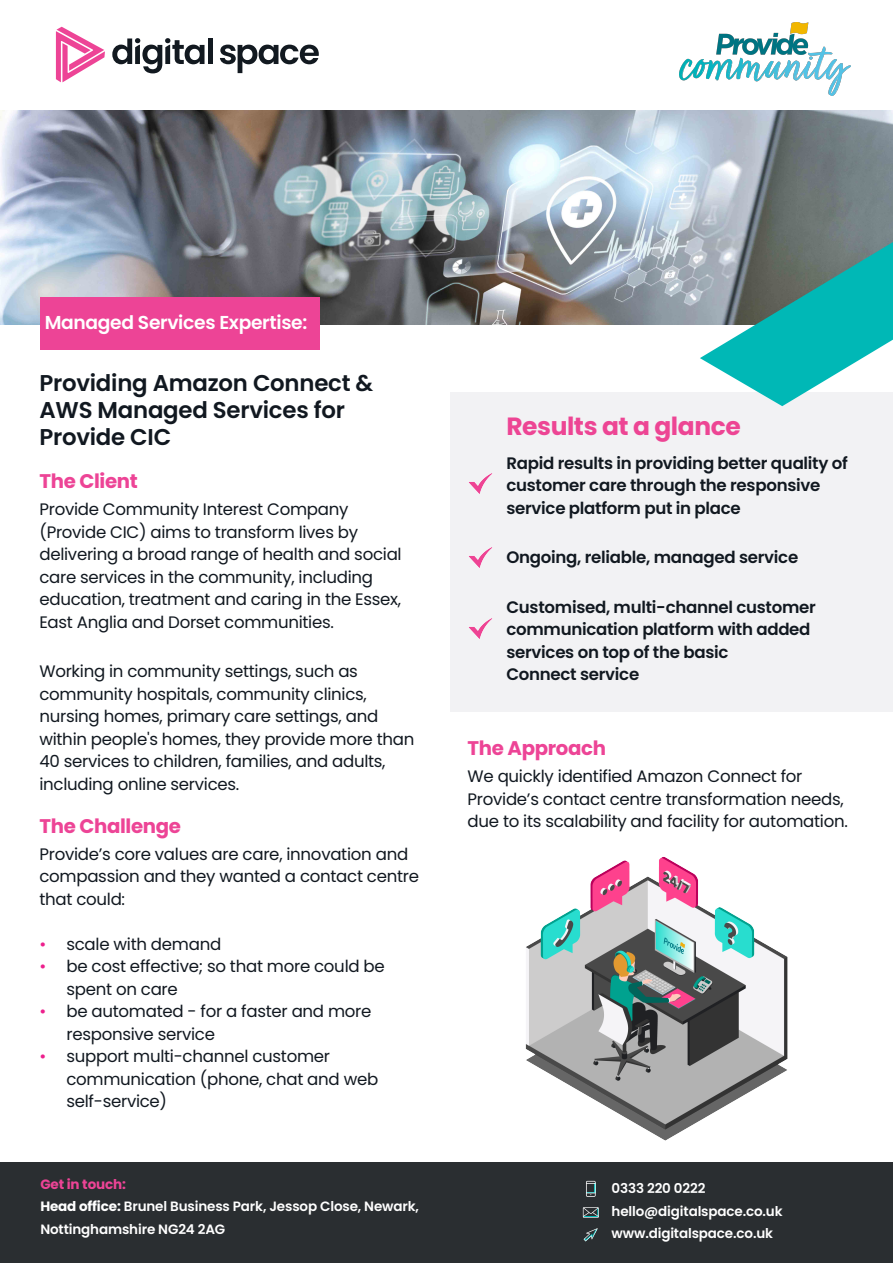
<style>
.page{position:relative;width:893px;height:1263px;background:#fff}
.page>*{position:absolute;margin:0;border:0;box-sizing:border-box;transform-origin:0 0}
.t1{font:700 24.9px "Poppins";letter-spacing:-.015em;color:#ed4594}
.t2{font:600 22.8px/27px "Poppins";letter-spacing:-.01em;color:#111820}
.t3{font:700 19.65px "Poppins";letter-spacing:-.015em;color:#ed4496}
.t4{font:600 18.75px "Poppins";letter-spacing:-.015em;color:#fff}
.t5{font:16.65px/22.5px "Poppins";letter-spacing:-.015em;color:#111820}
.t6{font:600 16.65px/22.5px "Poppins";letter-spacing:-.015em;color:#111820}
.t7{font:600 13.5px/22.5px "Poppins";letter-spacing:-.01em;color:#fff}
.s1{color:#ed208d}
.s2{font-weight:700;color:#ed4496}
.s3{font-weight:700}
</style>
<div class="page">
<div style="left:451px;top:392px;width:442px;height:320px;background:#f2f2f4"></div>
<img style="left:0;top:110px;width:893px;height:214px">
<div style="left:0;top:1162px;width:893px;height:101px;background:#2a2e31"></div>
<div style="left:208px;top:38px;width:5px;height:26px;background:#121920"></div>
<svg style="left:220px;top:45px;width:99px;height:28px"></svg>
<svg style="left:112px;top:38px;width:93px;height:35px"></svg>
<svg style="left:56px;top:27px;width:49px;height:55px"></svg>
<svg style="left:586px;top:1181px;width:10px;height:16px"></svg>
<svg style="left:583px;top:1207px;width:16px;height:11px"></svg>
<svg style="left:584px;top:1228px;width:14px;height:13px"></svg>
<div style="left:40px;top:298px;width:280px;height:52px;background:#ed4496"></div>
<svg style="left:700px;top:172px;width:193px;height:234px;background:#66a7a7"></svg>
<img style="left:469px;top:473px;width:24px;height:21px">
<img style="left:469px;top:547px;width:24px;height:21px">
<img style="left:469px;top:618px;width:24px;height:21px">
<img style="left:525px;top:857px;width:263px;height:284px">
<img style="left:680px;top:23px;width:171px;height:72px">
<p class="t4" style="left:45px;top:312px;width:264px">Managed Services Expertise:</p>
<h2 class="t2" style="left:39px;top:370px;width:335px">Providing Amazon Connect &amp;<br>AWS Managed Services for<br>Provide CIC</h2>
<p class="t3" style="left:39px;top:470px;width:100px">The Client</p>
<p class="t5" style="left:39px;top:498px;width:364px">Provide Community Interest Company (Provide CIC) aims to transform lives by delivering a broad range of health and social care services in the community, including education, treatment and caring in the Essex, East Anglia and Dorset communities.</p>
<p class="t5" style="left:39px;top:660px;width:377px">Working in community settings, such as community hospitals, community clinics, nursing homes, primary care settings, and within people's homes, they provide more than 40 services to children, families, and adults, including online services.</p>
<p class="t3" style="left:39px;top:814px;width:143px">The Challenge</p>
<p class="t5" style="left:39px;top:843px;width:381px">Provide’s core values are care, innovation and compassion and they wanted a contact centre that could:</p>
<p class="t5" style="left:39px;top:933px;width:183px"><span class="s1">•</span> scale with demand</p>
<p class="t5" style="left:66px;top:955px;width:320px;text-indent:-27px"><span class="s1">•</span> be cost effective; so that more could be spent on care</p>
<p class="t5" style="left:66px;top:1000px;width:306px;text-indent:-27px"><span class="s1">•</span> be automated - for a faster and more responsive service</p>
<p class="t5" style="left:66px;top:1045px;width:313px;text-indent:-27px"><span class="s1">•</span> support multi-channel customer communication (phone, chat and web self-service)</p>
<h1 class="t1" style="left:506px;top:411px;width:236px">Results at a glance</h1>
<p class="t6" style="left:506px;top:452px;width:343px">Rapid results in providing better quality of customer care through the responsive service platform put in place</p>
<p class="t6" style="left:506px;top:546px;width:293px">Ongoing, reliable, managed service</p>
<p class="t6" style="left:506px;top:596px;width:311px">Customised, multi-channel customer communication platform with added services on top of the basic<br>Connect service</p>
<p class="t3" style="left:468px;top:737px;width:140px">The Approach</p>
<p class="t5" style="left:468px;top:765px;width:382px">We quickly identified Amazon Connect for<br>Provide’s contact centre transformation needs, due to its scalability and facility for automation.</p>
<p class="t7" style="left:40px;top:1173px;width:380px"><span class="s2">Get in touch:<br></span><span class="s3">Head office:</span> Brunel Business Park, Jessop Close, Newark,<br>Nottinghamshire NG24 2AG</p>
<p class="t7" style="left:611px;top:1177px;width:173px">0333 220 0222 hello@digitalspace.co.uk www.digitalspace.co.uk</p>
</div>
